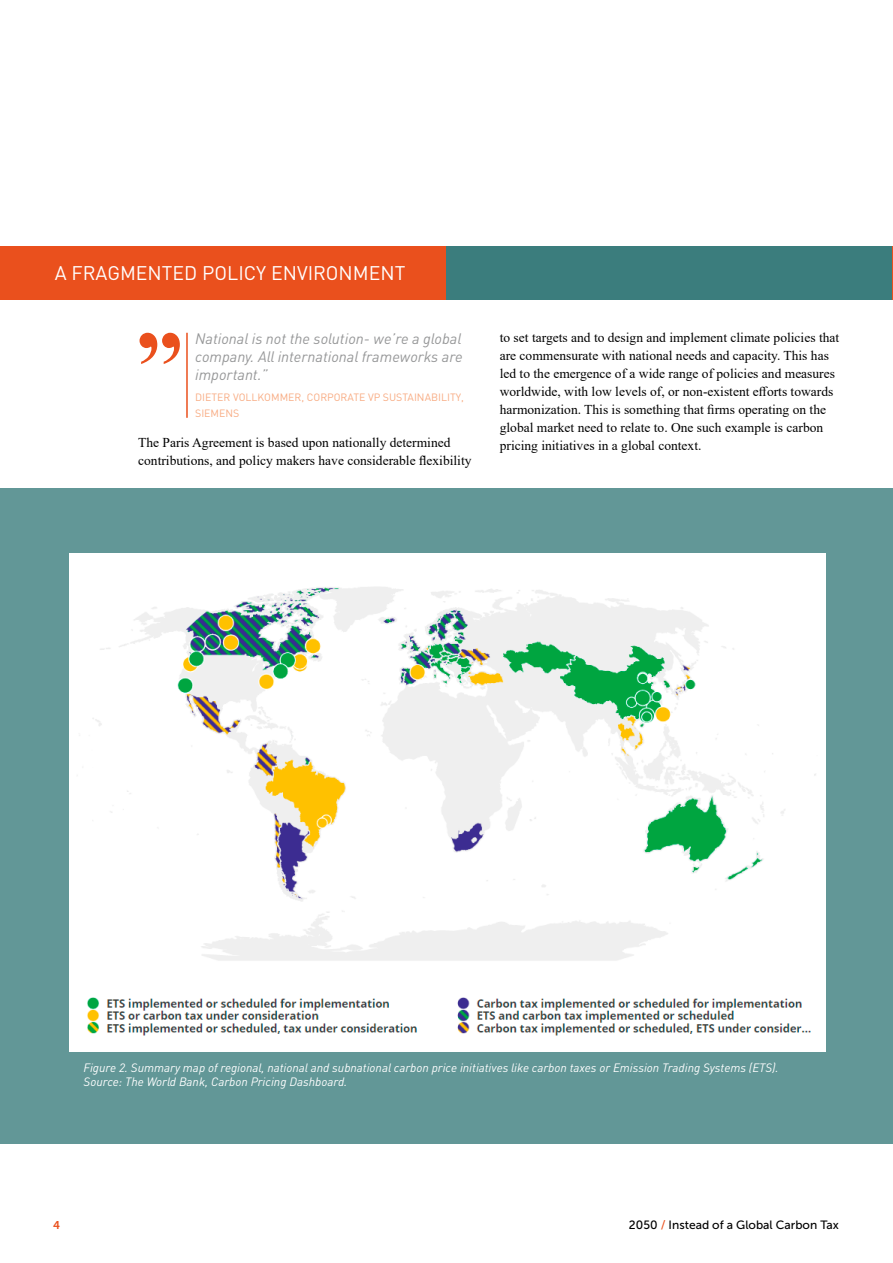
<style>
.page{position:relative;width:893px;height:1263px;background:#fff}
.page>*{position:absolute;margin:0;border:0;box-sizing:border-box;transform-origin:0 0}
.t1{font:700 96px "Times New Roman";color:#ea501d}
.t2{font:19.5px "DIN";color:#fff}
.t3{font:italic 15px/18px "DINOT";color:#969798;text-align:justify}
.t4{font:13.5px/18px "Times New Roman";color:#000}
.t5{font:italic 12px/13.5px "DINOT";color:#fff}
.t6{font:12px "Museo Sans 500";color:#000}
.t7{font:11.25px "Museo Sans 700";color:#ea501d}
.t8{font:10.5px "DIN";color:#f8ab82}
.s1{color:#ea501d}
</style>
<div class="page">
<div style="left:0;top:488px;width:893px;height:656px;background:#629797"></div>
<div style="left:0;top:247px;width:446px;height:53px;background:#ea501d"></div>
<div style="left:446px;top:247px;width:447px;height:53px;background:#3b7d7d"></div>
<hr style="left:186px;top:333px;width:2px;height:85px;background:#ea501d">
<img style="left:70px;top:553px;width:756px;height:498px">
<h2 class="t2" style="left:55px;top:261px;width:352px">A FRAGMENTED POLICY ENVIRONMENT</h2>
<h1 class="t1" style="left:136px;top:296px;width:49px">”</h1>
<p class="t3" style="left:195px;top:330px;width:269px">National is not the solution- we’re a global company. All international frameworks are important.”</p>
<p class="t8" style="left:195px;top:391px;width:270px">DIETER VOLLKOMMER, CORPORATE VP SUSTAINABILITY,</p>
<p class="t8" style="left:195px;top:407px;width:46px">SIEMENS</p>
<p class="t4" style="left:138px;top:433px;width:335px">The Paris Agreement is based upon nationally determined contributions, and policy makers have considerable flexibility</p>
<p class="t4" style="left:500px;top:328px;width:341px">to set targets and to design and implement climate policies that are commensurate with national needs and capacity. This has led to the emergence of a wide range of policies and measures worldwide, with low levels of, or non-existent efforts towards harmonization. This is something that firms operating on the global market need to relate to. One such example is carbon pricing initiatives in a global context.</p>
<p class="t5" style="left:83px;top:1061px;width:697px">Figure 2. Summary map of regional, national and subnational carbon price initiatives like carbon taxes or Emission Trading Systems (ETS).<br>Source: The World Bank, Carbon Pricing Dashboard.</p>
<p class="t7" style="left:53px;top:1219px;width:8px">4</p>
<p class="t6" style="left:629px;top:1219px;width:211px">2050 <span class="s1">/</span> Instead of a Global Carbon Tax</p>
</div>
